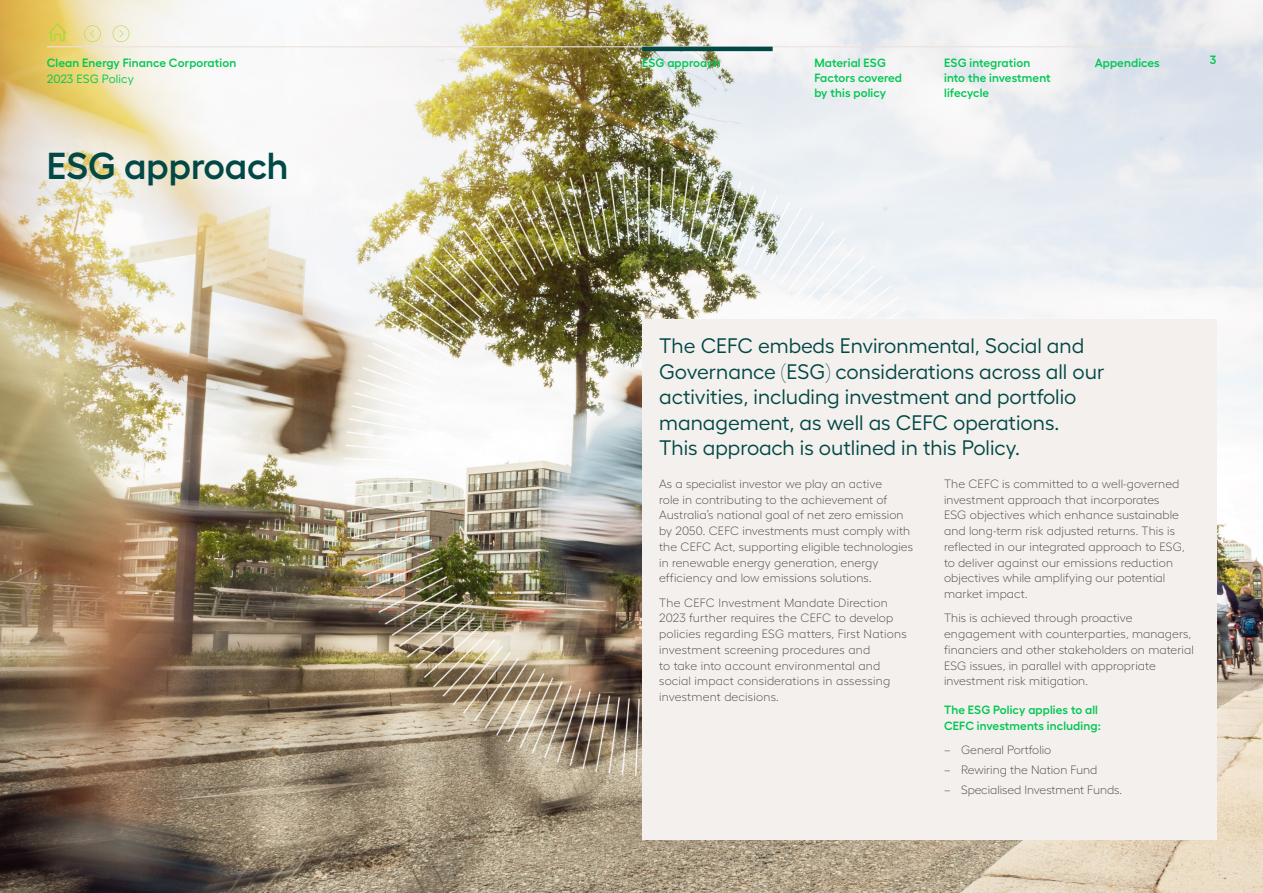
<style>
.page{position:relative;width:1263px;height:893px;background:#fff}
.page>*{position:absolute;margin:0;border:0;box-sizing:border-box;transform-origin:0 0}
.Heading_Lvl_1{font:600 37.5px "Hellix";color:#014846}
.Intro_Text{font:21px/25.5px "Hellix";color:#014846}
.Body_Copy{font:300 12px/15.8px "Hellix";letter-spacing:.01em;color:#3e3e3f}
.Body_Copy-2{font:600 12px/15px "Hellix";letter-spacing:.01em;color:#00c752}
.t1{font:12px "Hellix";letter-spacing:.01em;color:#00c752}
</style>
<div class="page">
<img style="left:0;top:0;width:1263px;height:893px">
<svg style="left:113px;top:25px;width:16px;height:17px"></svg>
<svg style="left:84px;top:25px;width:17px;height:17px"></svg>
<svg style="left:48px;top:23px;width:19px;height:18px"></svg>
<img style="left:344px;top:166px;width:609px;height:611px">
<hr style="left:47px;top:46px;width:1169px;height:1px;background:#ebe2db">
<hr style="left:642px;top:47px;width:131px;height:4px;background:#014846">
<div style="left:642px;top:319px;width:574px;height:520px;background:#f4f0ed"></div>
<p class="Body_Copy-2" style="left:47px;top:54px;width:191px">Clean Energy Finance Corporation</p>
<p class="t1" style="left:47px;top:70px;width:89px">2023 ESG Policy</p>
<p class="Heading_Lvl_1" style="left:47px;top:136px;width:243px">ESG approach</p>
<p class="Body_Copy-2" style="left:642px;top:54px;width:80px">ESG approach</p>
<p class="Body_Copy-2" style="left:944px;top:54px;width:88px">ESG integration</p>
<p class="Body_Copy-2" style="left:1210px;top:51px;width:8px">3</p>
<p class="Body_Copy-2" style="left:944px;top:69px;width:108px">into the investment lifecycle</p>
<p class="Body_Copy-2" style="left:814px;top:54px;width:73px">Material ESG</p>
<p class="Body_Copy-2" style="left:1095px;top:54px;width:67px">Appendices</p>
<p class="Body_Copy-2" style="left:814px;top:69px;width:89px">Factors covered by this policy</p>
<p class="Intro_Text" style="left:659px;top:331px;width:447px">The CEFC embeds Environmental, Social and Governance (ESG) considerations across all our activities, including investment and portfolio management, as well as CEFC operations.<br>This approach is outlined in this Policy.</p>
<p class="Body_Copy" style="left:659px;top:475px;width:256px">As a specialist investor we play an active<br>role in contributing to the achievement of Australia’s national goal of net zero emission by 2050. CEFC investments must comply with the CEFC Act, supporting eligible technologies in renewable energy generation, energy efficiency and low emissions solutions.</p>
<p class="Body_Copy" style="left:659px;top:593px;width:249px">The CEFC Investment Mandate Direction 2023 further requires the CEFC to develop policies regarding ESG matters, First Nations investment screening procedures and<br>to take into account environmental and social impact considerations in assessing investment decisions.</p>
<p class="Body_Copy" style="left:944px;top:475px;width:242px">The CEFC is committed to a well-governed investment approach that incorporates ESG objectives which enhance sustainable and long-term risk adjusted returns. This is reflected in our integrated approach to ESG, to deliver against our emissions reduction objectives while amplifying our potential market impact.</p>
<p class="Body_Copy" style="left:944px;top:609px;width:251px">This is achieved through proactive engagement with counterparties, managers, financiers and other stakeholders on material ESG issues, in parallel with appropriate investment risk mitigation.</p>
<p class="Body_Copy-2" style="left:944px;top:700px;width:158px;line-height:15.8px">The ESG Policy applies to all<br>CEFC investments including:</p>
<p class="Body_Copy" style="left:944px;top:741px;width:109px">– General Portfolio</p>
<p class="Body_Copy" style="left:944px;top:761px;width:155px">– Rewiring the Nation Fund</p>
<p class="Body_Copy" style="left:944px;top:781px;width:180px">– Specialised Investment Funds.</p>
</div>
